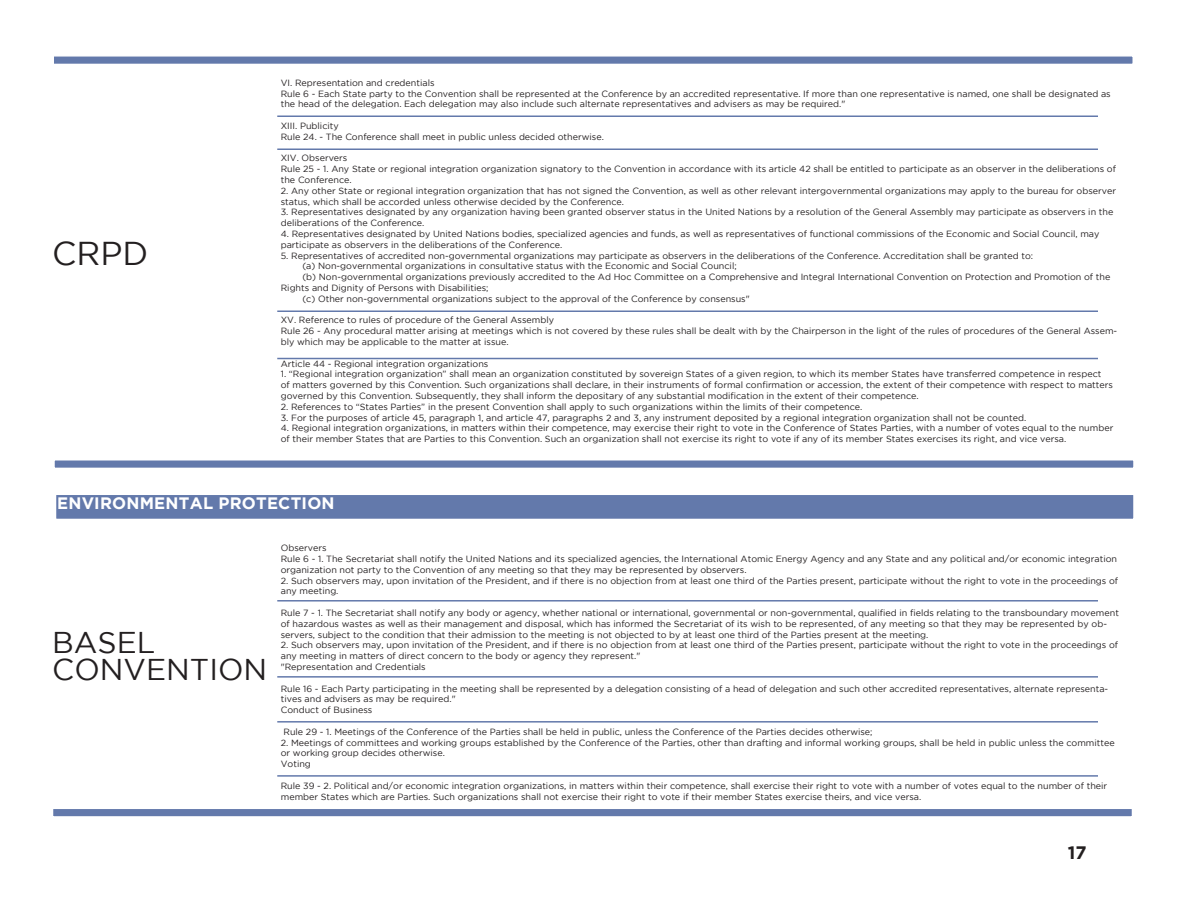
<style>
.page{position:relative;width:1188px;height:918px;background:#fff}
.page>*{position:absolute;margin:0;border:0;box-sizing:border-box;transform-origin:0 0}
.t1{font:33px "Gotham";color:#231f20}
.t2{font:30px "Gotham";color:#231f20}
.t3{font:700 18px "Gotham";color:#231f20}
.t4{font:700 16.5px "Gotham";letter-spacing:.015em;color:#fff}
.t5{font:9px/10.8px "Gotham";color:#231f20}
</style>
<div class="page">
<div style="left:52px;top:55px;width:1082px;height:10px;background:#6379ab;border:2px solid #fff"></div>
<div style="left:53px;top:459px;width:1082px;height:10px;background:#6379ab;border:2px solid #fff"></div>
<div style="left:55px;top:494px;width:1080px;height:26px;background:#6379ab;border:2px solid #fff"></div>
<hr style="left:277px;top:116px;width:821px;height:1px;background:#6379ab">
<hr style="left:277px;top:148px;width:821px;height:2px;background:#6379ab">
<hr style="left:277px;top:310px;width:821px;height:2px;background:#6379ab">
<hr style="left:277px;top:358px;width:821px;height:1px;background:#6379ab">
<hr style="left:277px;top:600px;width:821px;height:2px;background:#6379ab">
<hr style="left:277px;top:676px;width:821px;height:2px;background:#6379ab">
<hr style="left:277px;top:721px;width:821px;height:2px;background:#6379ab">
<hr style="left:277px;top:775px;width:821px;height:2px;background:#6379ab">
<div style="left:52px;top:808px;width:1081px;height:10px;background:#6379ab;border:2px solid #fff"></div>
<p class="t1" style="left:52px;top:235px;width:98px">CRPD</p>
<p class="t5" style="left:281px;top:77px;width:155px">VI. Representation and credentials</p>
<p class="t5" style="left:281px;top:88px;width:831px">Rule 6 - Each State party to the Convention shall be represented at the Conference by an accredited representative. If more than one representative is named, one shall be designated as the head of the delegation. Each delegation may also include such alternate representatives and advisers as may be required."</p>
<p class="t5" style="left:281px;top:120px;width:60px">XIII. Publicity</p>
<p class="t5" style="left:281px;top:131px;width:325px">Rule 24. - The Conference shall meet in public unless decided otherwise.</p>
<p class="t5" style="left:281px;top:153px;width:68px">XIV. Observers</p>
<p class="t5" style="left:281px;top:163px;width:837px">Rule 25 - 1. Any State or regional integration organization signatory to the Convention in accordance with its article 42 shall be entitled to participate as an observer in the deliberations of the Conference.</p>
<p class="t5" style="left:281px;top:185px;width:837px">2. Any other State or regional integration organization that has not signed the Convention, as well as other relevant intergovernmental organizations may apply to the bureau for observer status, which shall be accorded unless otherwise decided by the Conference.</p>
<p class="t5" style="left:281px;top:207px;width:834px">3. Representatives designated by any organization having been granted observer status in the United Nations by a resolution of the General Assembly may participate as observers in the deliberations of the Conference.</p>
<p class="t5" style="left:281px;top:228px;width:820px">4. Representatives designated by United Nations bodies, specialized agencies and funds, as well as representatives of functional commissions of the Economic and Social Council, may participate as observers in the deliberations of the Conference.</p>
<p class="t5" style="left:281px;top:250px;width:754px">5. Representatives of accredited non-governmental organizations may participate as observers in the deliberations of the Conference. Accreditation shall be granted to:</p>
<p class="t5" style="left:302px;top:261px;width:436px">(a) Non-governmental organizations in consultative status with the Economic and Social Council;</p>
<p class="t5" style="left:281px;top:271px;width:831px;text-indent:22px">(b) Non-governmental organizations previously accredited to the Ad Hoc Committee on a Comprehensive and Integral International Convention on Protection and Promotion of the<br>Rights and Dignity of Persons with Disabilities;</p>
<p class="t5" style="left:302px;top:293px;width:449px">(c) Other non-governmental organizations subject to the approval of the Conference by consensus"</p>
<p class="t5" style="left:281px;top:315px;width:838px">XV. Reference to rules of procedure of the General Assembly<br>Rule 26 - Any procedural matter arising at meetings which is not covered by these rules shall be dealt with by the Chairperson in the light of the rules of procedures of the General Assem&shy;bly which may be applicable to the matter at issue.</p>
<p class="t5" style="left:281px;top:358px;width:209px">Article 44 - Regional integration organizations</p>
<p class="t5" style="left:281px;top:369px;width:834px">1. “Regional integration organization” shall mean an organization constituted by sovereign States of a given region, to which its member States have transferred competence in respect<br>of matters governed by this Convention. Such organizations shall declare, in their instruments of formal confirmation or accession, the extent of their competence with respect to matters governed by this Convention. Subsequently, they shall inform the depositary of any substantial modification in the extent of their competence.</p>
<p class="t5" style="left:281px;top:401px;width:583px">2. References to “States Parties” in the present Convention shall apply to such organizations within the limits of their competence.</p>
<p class="t5" style="left:281px;top:412px;width:747px">3. For the purposes of article 45, paragraph 1, and article 47, paragraphs 2 and 3, any instrument deposited by a regional integration organization shall not be counted.</p>
<p class="t5" style="left:281px;top:423px;width:834px">4. Regional integration organizations, in matters within their competence, may exercise their right to vote in the Conference of States Parties, with a number of votes equal to the number of their member States that are Parties to this Convention. Such an organization shall not exercise its right to vote if any of its member States exercises its right, and vice versa.</p>
<p class="t4" style="left:57px;top:494px;width:279px">ENVIRONMENTAL PROTECTION</p>
<p class="t2" style="left:52px;top:626px;width:105px">BASEL</p>
<p class="t2" style="left:52px;top:653px;width:217px">CONVENTION</p>
<p class="t5" style="left:281px;top:543px;width:47px">Observers</p>
<p class="t5" style="left:281px;top:553px;width:838px">Rule 6 - 1. The Secretariat shall notify the United Nations and its specialized agencies, the International Atomic Energy Agency and any State and any political and/or economic integration organization not party to the Convention of any meeting so that they may be represented by observers.</p>
<p class="t5" style="left:281px;top:575px;width:839px">2. Such observers may, upon invitation of the President, and if there is no objection from at least one third of the Parties present, participate without the right to vote in the proceedings of any meeting.</p>
<p class="t5" style="left:281px;top:607px;width:840px">Rule 7 - 1. The Secretariat shall notify any body or agency, whether national or international, governmental or non-governmental, qualified in fields relating to the transboundary movement of hazardous wastes as well as their management and disposal, which has informed the Secretariat of its wish to be represented, of any meeting so that they may be represented by ob&shy;servers, subject to the condition that their admission to the meeting is not objected to by at least one third of the Parties present at the meeting.</p>
<p class="t5" style="left:281px;top:640px;width:839px">2. Such observers may, upon invitation of the President, and if there is no objection from at least one third of the Parties present, participate without the right to vote in the proceedings of any meeting in matters of direct concern to the body or agency they represent."</p>
<p class="t5" style="left:281px;top:661px;width:146px">"Representation and Credentials</p>
<p class="t5" style="left:281px;top:683px;width:829px">Rule 16 - Each Party participating in the meeting shall be represented by a delegation consisting of a head of delegation and such other accredited representatives, alternate representa&shy;tives and advisers as may be required."</p>
<p class="t5" style="left:281px;top:705px;width:93px">Conduct of Business</p>
<p class="t5" style="left:284px;top:726px;width:591px">Rule 29 - 1. Meetings of the Conference of the Parties shall be held in public, unless the Conference of the Parties decides otherwise;</p>
<p class="t5" style="left:281px;top:737px;width:835px">2. Meetings of committees and working groups established by the Conference of the Parties, other than drafting and informal working groups, shall be held in public unless the committee or working group decides otherwise.</p>
<p class="t5" style="left:281px;top:759px;width:32px">Voting</p>
<p class="t5" style="left:281px;top:780px;width:828px">Rule 39 - 2. Political and/or economic integration organizations, in matters within their competence, shall exercise their right to vote with a number of votes equal to the number of their member States which are Parties. Such organizations shall not exercise their right to vote if their member States exercise theirs, and vice versa.</p>
<p class="t3" style="left:1068px;top:842px;width:20px">17</p>
</div>
